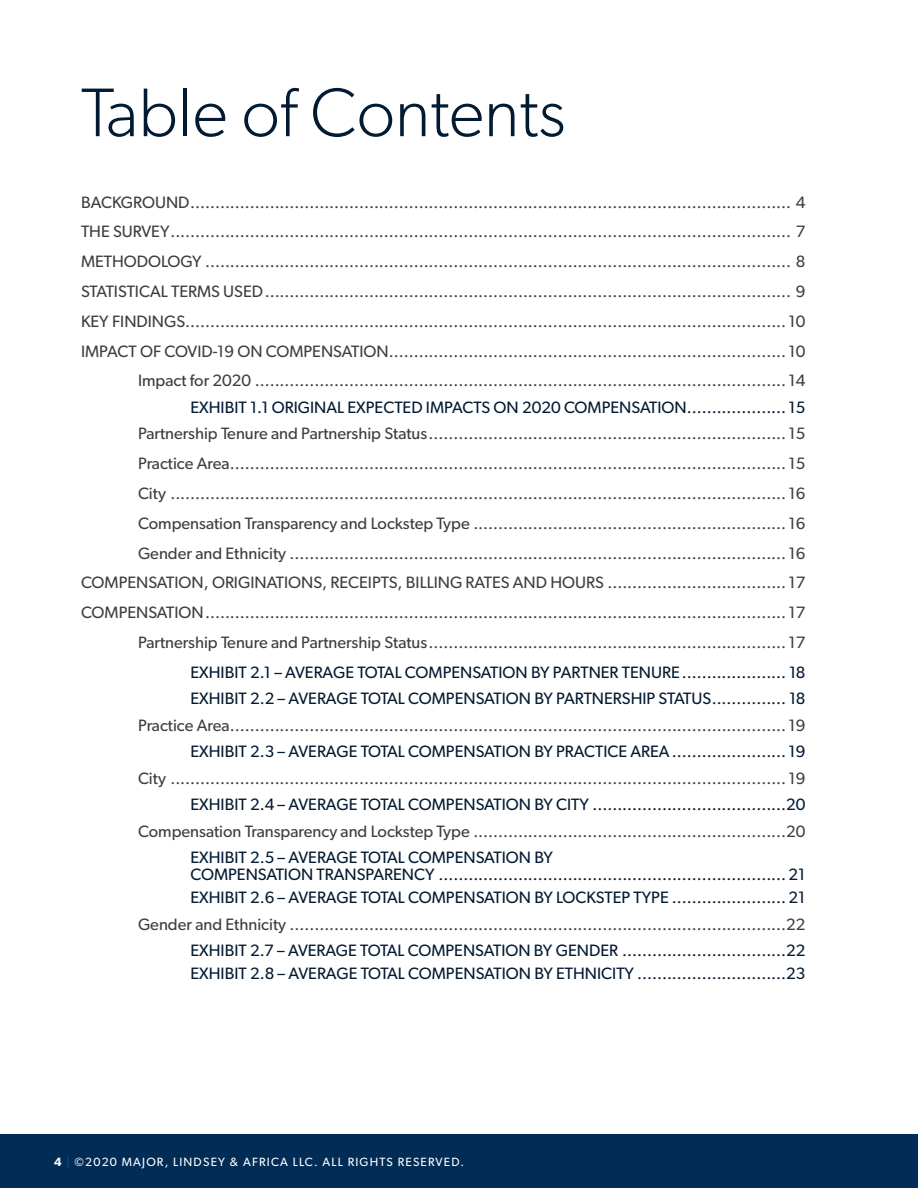
<style>
.page{position:relative;width:918px;height:1188px;background:#fff}
.page>*{position:absolute;margin:0;border:0;box-sizing:border-box;transform-origin:0 0}
.t1{font:300 69px "Gibson";color:#021a32}
.ROC_Second_line{font:16.5px "Gibson";color:#3e3e3f}
.TOC_HEAD{font:16.5px "Gibson";color:#3e3e3f}
.TOC_EXHIBIT{font:16.5px/16.5px "Gibson";color:#021a32}
.t2{font:12px "Gibson";letter-spacing:.1em;color:#fff}
.s1{font-weight:600}
.s2{color:#105898}
</style>
<div class="page">
<div style="left:0;top:1134px;width:918px;height:54px;background:#002c55"></div>
<h1 class="t1" style="left:81px;top:71px;width:486px">Table of Contents</h1>
<p class="TOC_HEAD" style="left:81px;top:192px;width:726px">BACKGROUND......................................................................................................................... 4</p>
<p class="TOC_HEAD" style="left:81px;top:222px;width:726px">THE SURVEY............................................................................................................................. 7</p>
<p class="TOC_HEAD" style="left:81px;top:252px;width:726px">METHODOLOGY ...................................................................................................................... 8</p>
<p class="TOC_HEAD" style="left:81px;top:281px;width:726px">STATISTICAL TERMS USED.......................................................................................................... 9</p>
<p class="TOC_HEAD" style="left:81px;top:311px;width:726px">KEY FINDINGS......................................................................................................................... 10</p>
<p class="TOC_HEAD" style="left:81px;top:341px;width:726px">IMPACT OF COVID-19 ON COMPENSATION................................................................................ 10</p>
<p class="ROC_Second_line" style="left:138px;top:371px;width:669px">Impact for 2020 ........................................................................................................... 14</p>
<p class="TOC_EXHIBIT" style="left:190px;top:399px;width:617px">EXHIBIT 1.1 ORIGINAL EXPECTED IMPACTS ON 2020 COMPENSATION.................... 15</p>
<p class="ROC_Second_line" style="left:138px;top:424px;width:669px">Partnership Tenure and Partnership Status........................................................................ 15</p>
<p class="ROC_Second_line" style="left:138px;top:454px;width:669px">Practice Area................................................................................................................ 15</p>
<p class="ROC_Second_line" style="left:138px;top:483px;width:669px">City ............................................................................................................................ 16</p>
<p class="ROC_Second_line" style="left:138px;top:513px;width:669px">Compensation Transparency and Lockstep Type ............................................................... 16</p>
<p class="ROC_Second_line" style="left:138px;top:543px;width:669px">Gender and Ethnicity .................................................................................................... 16</p>
<p class="TOC_HEAD" style="left:81px;top:573px;width:726px">COMPENSATION, ORIGINATIONS, RECEIPTS, BILLING RATES AND HOURS .................................... 17</p>
<p class="TOC_HEAD" style="left:81px;top:603px;width:726px">COMPENSATION..................................................................................................................... 17</p>
<p class="ROC_Second_line" style="left:138px;top:632px;width:669px">Partnership Tenure and Partnership Status........................................................................ 17</p>
<p class="TOC_EXHIBIT" style="left:190px;top:664px;width:616px">EXHIBIT 2.1 – AVERAGE TOTAL COMPENSATION BY PARTNER TENURE..................... 18</p>
<p class="TOC_EXHIBIT" style="left:190px;top:690px;width:616px">EXHIBIT 2.2 – AVERAGE TOTAL COMPENSATION BY PARTNERSHIP STATUS............... 18</p>
<p class="ROC_Second_line" style="left:138px;top:715px;width:669px">Practice Area................................................................................................................ 19</p>
<p class="TOC_EXHIBIT" style="left:190px;top:743px;width:617px">EXHIBIT 2.3 – AVERAGE TOTAL COMPENSATION BY PRACTICE AREA....................... 19</p>
<p class="ROC_Second_line" style="left:138px;top:768px;width:669px">City ............................................................................................................................ 19</p>
<p class="TOC_EXHIBIT" style="left:190px;top:796px;width:616px">EXHIBIT 2.4 – AVERAGE TOTAL COMPENSATION BY CITY .......................................20</p>
<p class="ROC_Second_line" style="left:138px;top:821px;width:669px">Compensation Transparency and Lockstep Type ...............................................................20</p>
<p class="TOC_EXHIBIT" style="left:190px;top:849px;width:617px">EXHIBIT 2.5 – AVERAGE TOTAL COMPENSATION BY<br>COMPENSATION TRANSPARENCY ......................................................................21</p>
<p class="TOC_EXHIBIT" style="left:190px;top:889px;width:617px">EXHIBIT 2.6 – AVERAGE TOTAL COMPENSATION BY LOCKSTEP TYPE .......................21</p>
<p class="ROC_Second_line" style="left:138px;top:914px;width:669px">Gender and Ethnicity ....................................................................................................22</p>
<p class="TOC_EXHIBIT" style="left:190px;top:942px;width:616px">EXHIBIT 2.7 – AVERAGE TOTAL COMPENSATION BY GENDER .................................22</p>
<p class="TOC_EXHIBIT" style="left:190px;top:965px;width:616px">EXHIBIT 2.8 – AVERAGE TOTAL COMPENSATION BY ETHNICITY ..............................23</p>
<p class="t2" style="left:54px;top:1154px;width:412px"><span class="s1">4</span> <span class="s2">|</span> ©2020 MAJOR, LINDSEY &amp; AFRICA LLC. ALL RIGHTS RESERVED.</p>
</div>
